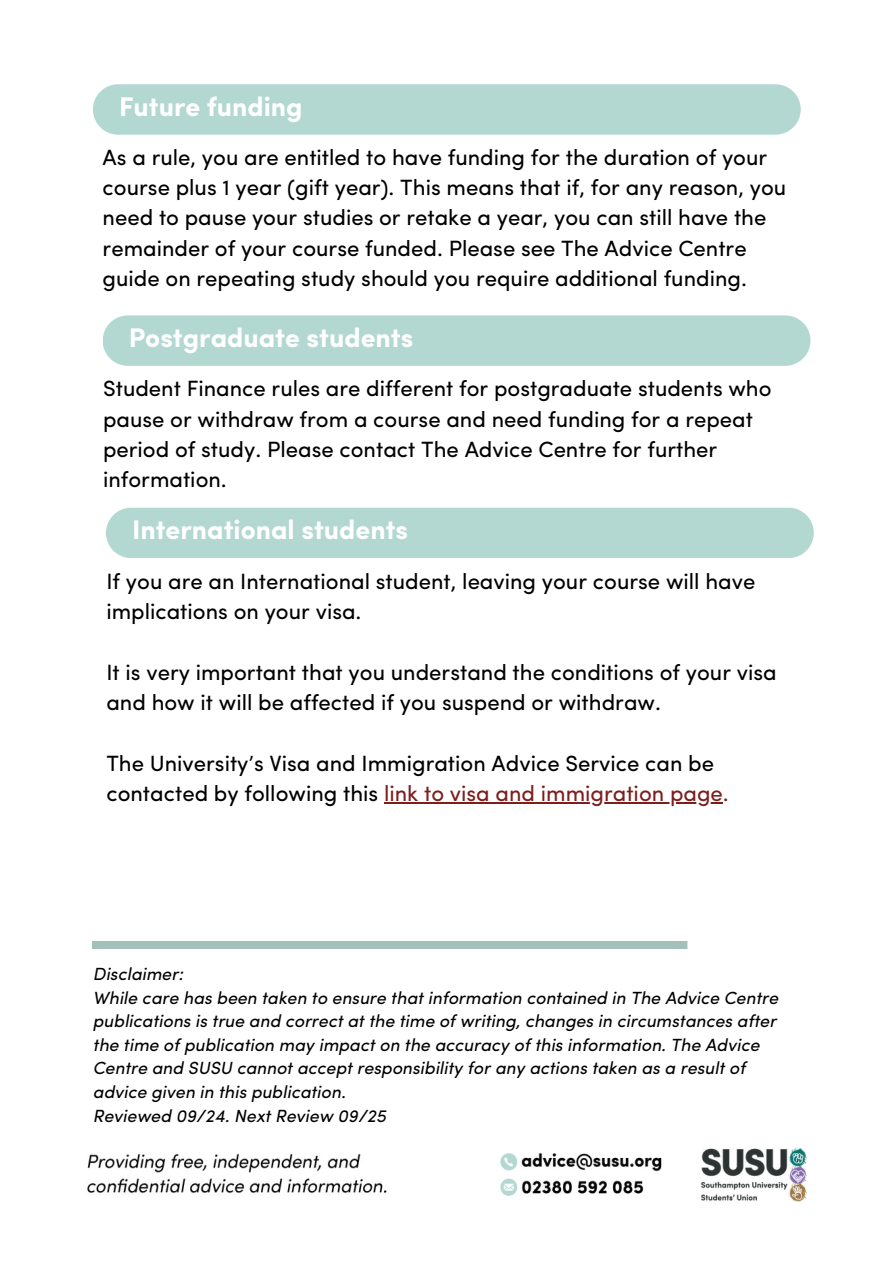
<style>
.page{position:relative;width:894px;height:1276px;background:#fff}
.page>*{position:absolute;margin:0;border:0;box-sizing:border-box;transform-origin:0 0}
.t1{font:700 27px "Sofia Pro";color:#fff}
.t2{font:22.2px/30.3px "Sofia Pro";color:#000}
.t3{font:italic 17.7px/23.7px "Sofia Pro";color:#000}
.s1{color:#7d1e1d}
</style>
<div class="page">
<img style="left:87px;top:1147px;width:719px;height:54px">
<div style="left:93px;top:84px;width:707px;height:51px;background:#b2d8d1;border-radius:25px"></div>
<div style="left:103px;top:315px;width:707px;height:51px;background:#b2d8d1;border-radius:25px"></div>
<div style="left:106px;top:508px;width:707px;height:50px;background:#b2d8d1;border-radius:25px"></div>
<hr style="left:384px;top:802px;width:338px;height:1px;background:#7d1e1d">
<p class="t1" style="left:119px;top:86px;width:185px">Future funding</p>
<p class="t2" style="left:103px;top:140px;width:685px">As a rule, you are entitled to have funding for the duration of your course plus 1 year (gift year). This means that if, for any reason, you need to pause your studies or retake a year, you can still have the remainder of your course funded. Please see The Advice Centre guide on repeating study should you require additional funding.</p>
<p class="t1" style="left:129px;top:317px;width:286px">Postgraduate students</p>
<p class="t2" style="left:103px;top:372px;width:670px">Student Finance rules are different for postgraduate students who pause or withdraw from a course and need funding for a repeat period of study. Please contact The Advice Centre for further information.</p>
<p class="t1" style="left:132px;top:509px;width:277px">International students</p>
<p class="t2" style="left:106px;top:564px;width:650px">If you are an International student, leaving your course will have implications on your visa.</p>
<p class="t2" style="left:106px;top:655px;width:671px">It is very important that you understand the conditions of your visa and how it will be affected if you suspend or withdraw.</p>
<p class="t2" style="left:106px;top:746px;width:623px">The University’s Visa and Immigration Advice Service can be contacted by following this <span class="s1">link to visa and immigration page.</span></p>
<p class="t3" style="left:93px;top:960px;width:686px">Disclaimer:<br>While care has been taken to ensure that information contained in The Advice Centre publications is true and correct at the time of writing, changes in circumstances after the time of publication may impact on the accuracy of this information. The Advice Centre and SUSU cannot accept responsibility for any actions taken as a result of advice given in this publication.<br>Reviewed 09/24. Next Review 09/25</p>
</div>
